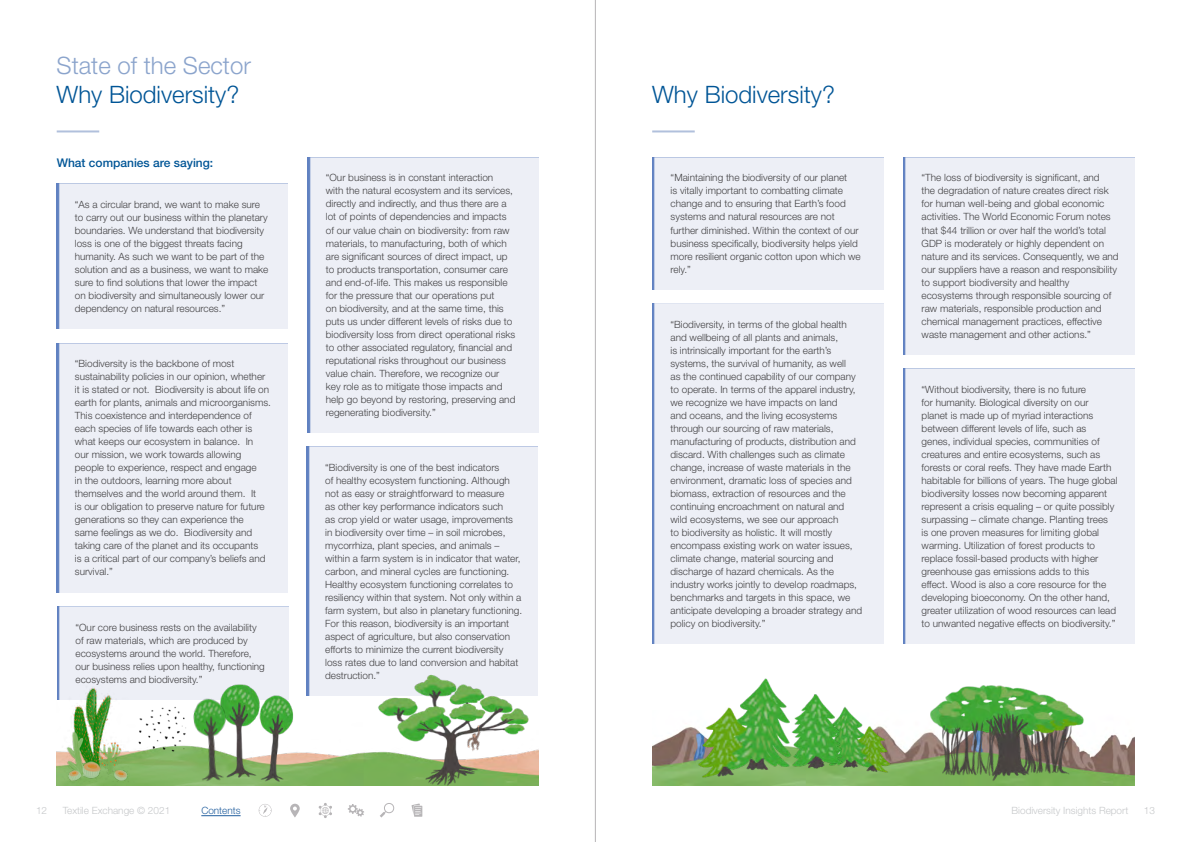
<style>
.page{position:relative;width:1191px;height:842px;background:#fff}
.page>*{position:absolute;margin:0;border:0;box-sizing:border-box;transform-origin:0 0}
.t1{font:300 24px "Helvetica Neue LT Std";color:#005596}
.t2{font:300 24px "Helvetica Neue LT Std";color:#8ba4cc}
.t3{font:500 12px "Helvetica Neue LT Std";color:#005596}
.t4{font:300 10px/13px "Helvetica Neue LT Std";color:#424143}
.t5{font:300 10px "Helvetica Neue LT Std";color:#c6c8ca}
.t6{font:300 10px "Helvetica Neue LT Std";color:#215e9e}
.s1{color:#fff}
</style>
<div class="page">
<hr style="left:201px;top:815px;width:40px;height:1px;background:#215e9e">
<hr style="left:57px;top:130px;width:42px;height:2px;background:#b1c0dc">
<hr style="left:652px;top:130px;width:42px;height:2px;background:#b1c0dc">
<svg style="left:259px;top:804px;width:12px;height:13px"></svg>
<svg style="left:348px;top:804px;width:16px;height:13px"></svg>
<svg style="left:380px;top:803px;width:15px;height:14px"></svg>
<svg style="left:290px;top:804px;width:10px;height:13px"></svg>
<svg style="left:318px;top:803px;width:14px;height:15px"></svg>
<svg style="left:411px;top:803px;width:11px;height:14px"></svg>
<div style="left:56px;top:343px;width:232px;height:250px;background:#edeff6"></div>
<div style="left:652px;top:303px;width:232px;height:341px;background:#edeff6"></div>
<div style="left:306px;top:446px;width:232px;height:250px;background:#edeff6"></div>
<div style="left:56px;top:183px;width:232px;height:146px;background:#edeff6"></div>
<div style="left:652px;top:157px;width:232px;height:133px;background:#edeff6"></div>
<div style="left:307px;top:157px;width:232px;height:276px;background:#edeff6"></div>
<div style="left:903px;top:157px;width:232px;height:198px;background:#edeff6"></div>
<div style="left:57px;top:606px;width:232px;height:94px;background:#edeff6"></div>
<div style="left:903px;top:368px;width:232px;height:276px;background:#edeff6"></div>
<img style="left:652px;top:727px;width:482px;height:58px">
<img style="left:135px;top:746px;width:404px;height:39px">
<img style="left:851px;top:714px;width:40px;height:64px">
<img style="left:696px;top:678px;width:155px;height:108px">
<img style="left:922px;top:685px;width:168px;height:96px">
<img style="left:205px;top:671px;width:55px;height:112px">
<img style="left:259px;top:694px;width:36px;height:92px">
<img style="left:191px;top:695px;width:45px;height:91px">
<img style="left:57px;top:686px;width:78px;height:99px">
<img style="left:134px;top:702px;width:56px;height:53px">
<img style="left:374px;top:670px;width:157px;height:116px">
<img style="left:461px;top:724px;width:28px;height:30px">
<hr style="left:595px;top:0;width:1px;height:842px;background:#b7b5b7">
<h1 class="t2" style="left:57px;top:51px;width:196px">State of the Sector</h1>
<h1 class="t1" style="left:57px;top:79px;width:184px">Why Biodiversity?</h1>
<h1 class="t1" style="left:652px;top:79px;width:184px">Why Biodiversity?</h1>
<p class="t3" style="left:57px;top:156px;width:158px">What companies are saying:</p>
<p class="t4" style="left:75px;top:198px;width:195px">“As a circular brand, we want to make sure to carry out our business within the planetary boundaries. We understand that biodiversity loss is one of the biggest threats facing humanity. As such we want to be part of the solution and as a business, we want to make sure to find solutions that lower the impact on biodiversity and simultaneously lower our dependency on natural resources.”</p>
<p class="t4" style="left:75px;top:357px;width:197px">“Biodiversity is the backbone of most sustainability policies in our opinion, whether it is stated or not. Biodiversity is about life on earth for plants, animals and microorganisms.<br>This coexistence and interdependence of each species of life towards each other is what keeps our ecosystem in balance. In<br>our mission, we work towards allowing people to experience, respect and engage<br>in the outdoors, learning more about themselves and the world around them. It<br>is our obligation to preserve nature for future generations so they can experience the<br>same feelings as we do. Biodiversity and taking care of the planet and its occupants<br>is a critical part of our company’s beliefs and survival.”</p>
<p class="t4" style="left:75px;top:620px;width:191px">“Our core business rests on the availability of raw materials, which are produced by ecosystems around the world. Therefore, our business relies upon healthy, functioning ecosystems and biodiversity.”</p>
<p class="t4" style="left:326px;top:171px;width:191px">“Our business is in constant interaction<br>with the natural ecosystem and its services, directly and indirectly, and thus there are a lot of points of dependencies and impacts of our value chain on biodiversity: from raw materials, to manufacturing, both of which are significant sources of direct impact, up to products transportation, consumer care and end-of-life. This makes us responsible for the pressure that our operations put<br>on biodiversity, and at the same time, this puts us under different levels of risks due to biodiversity loss from direct operational risks to other associated regulatory, financial and reputational risks throughout our business value chain. Therefore, we recognize our key role as to mitigate those impacts and help go beyond by restoring, preserving and regenerating biodiversity.”</p>
<p class="t4" style="left:921px;top:171px;width:199px">“The loss of biodiversity is significant, and<br>the degradation of nature creates direct risk for human well-being and global economic activities. The World Economic Forum notes that $44 trillion or over half the world’s total GDP is moderately or highly dependent on nature and its services. Consequently, we and our suppliers have a reason and responsibility to support biodiversity and healthy ecosystems through responsible sourcing of raw materials, responsible production and chemical management practices, effective waste management and other actions.”</p>
<p class="t4" style="left:670px;top:171px;width:192px">“Maintaining the biodiversity of our planet<br>is vitally important to combatting climate change and to ensuring that Earth’s food systems and natural resources are not further diminished. Within the context of our business specifically, biodiversity helps yield more resilient organic cotton upon which we rely.”</p>
<p class="t4" style="left:670px;top:318px;width:193px">“Biodiversity, in terms of the global health and wellbeing of all plants and animals,<br>is intrinsically important for the earth’s systems, the survival of humanity, as well<br>as the continued capability of our company to operate. In terms of the apparel industry, we recognize we have impacts on land<br>and oceans, and the living ecosystems through our sourcing of raw materials, manufacturing of products, distribution and discard. With challenges such as climate change, increase of waste materials in the environment, dramatic loss of species and biomass, extraction of resources and the continuing encroachment on natural and wild ecosystems, we see our approach<br>to biodiversity as holistic. It will mostly encompass existing work on water issues, climate change, material sourcing and discharge of hazard chemicals. As the industry works jointly to develop roadmaps, benchmarks and targets in this space, we anticipate developing a broader strategy and policy on biodiversity.”</p>
<p class="t4" style="left:921px;top:383px;width:197px">“Without biodiversity, there is no future<br>for humanity. Biological diversity on our<br>planet is made up of myriad interactions between different levels of life, such as genes, individual species, communities of creatures and entire ecosystems, such as forests or coral reefs. They have made Earth habitable for billions of years. The huge global biodiversity losses now becoming apparent represent a crisis equaling – or quite possibly surpassing – climate change. Planting trees<br>is one proven measures for limiting global warming. Utilization of forest products to replace fossil-based products with higher greenhouse gas emissions adds to this effect. Wood is also a core resource for the developing bioeconomy. On the other hand, greater utilization of wood resources can lead to unwanted negative effects on biodiversity.”</p>
<p class="t4" style="left:325px;top:461px;width:198px">“Biodiversity is one of the best indicators<br>of healthy ecosystem functioning. Although not as easy or straightforward to measure<br>as other key performance indicators such<br>as crop yield or water usage, improvements in biodiversity over time – in soil microbes, mycorrhiza, plant species, and animals – within a farm system is in indicator that water, carbon, and mineral cycles are functioning.<br>Healthy ecosystem functioning correlates to resiliency within that system. Not only within a farm system, but also in planetary functioning.<br>For this reason, biodiversity is an important aspect of agriculture, but also conservation efforts to minimize the current biodiversity loss rates due to land conversion and habitat destruction.”</p>
<p class="t5" style="left:36px;top:804px;width:136px">12 <span class="s1">••</span>Textile Exchange © 2021</p>
<p class="t6" style="left:201px;top:804px;width:41px">Contents</p>
<p class="t5" style="left:1011px;top:804px;width:145px">Biodiversity Insights Report<span class="s1">••</span> 13</p>
</div>
